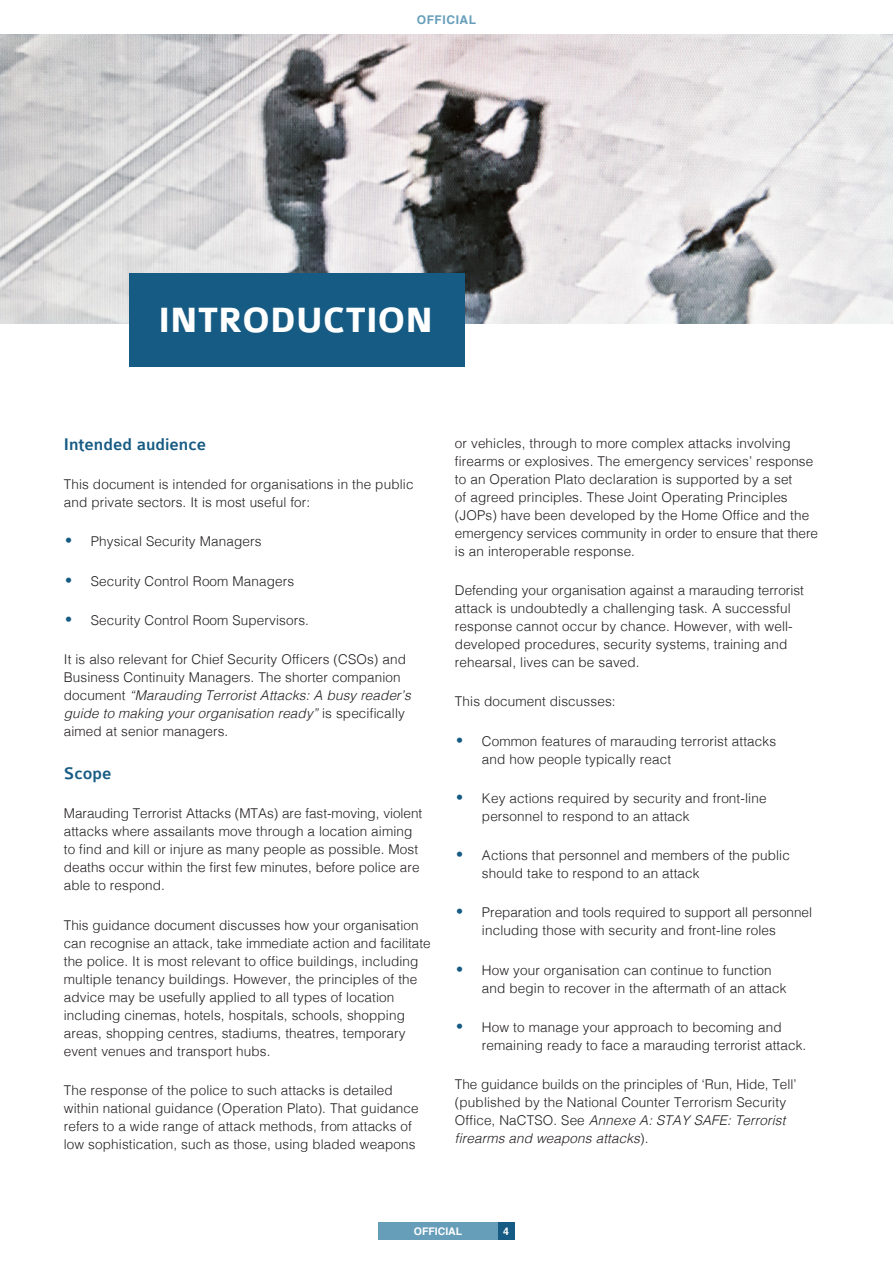
<style>
.page{position:relative;width:893px;height:1263px;background:#fff}
.page>*{position:absolute;margin:0;border:0;box-sizing:border-box;transform-origin:0 0}
.Title-main{font:700 37.5px "Colaborate";letter-spacing:-.01em;color:#fff}
.Title-sub{font:500 18px "Colaborate";color:#165b83}
.Title-sub-2{font:300 13.5px/18px "Helvetica";letter-spacing:.01em;color:#231f20}
.t1{font:700 12px "Helvetica";letter-spacing:.05em;color:#669eba}
.t2{font:700 10.5px "Helvetica";color:#fff}
.s1{font-family:"Colaborate";font-weight:500;font-size:18px;color:#165b83}
.s2{font-style:italic}
</style>
<div class="page">
<div style="left:0;top:32px;width:893px;height:292px;background:#669eba;opacity:.5"></div>
<div style="left:129px;top:273px;width:335px;height:94px;background:#165b83"></div>
<div style="left:497px;top:1222px;width:17px;height:17px;background:#165b83"></div>
<div style="left:378px;top:1222px;width:119px;height:17px;background:#669eba"></div>
<p class="t1" style="left:417px;top:10px;width:61px">OFFICIAL</p>
<p class="Title-main" style="left:159px;top:301px;width:276px">INTRODUCTION</p>
<p class="Title-sub" style="left:64px;top:435px;width:144px">Intended audience</p>
<p class="Title-sub-2" style="left:64px;top:474px;width:351px">This document is intended for organisations in the public and private sectors. It is most useful for:</p>
<p class="Title-sub-2" style="left:64px;top:532px;width:199px"><span class="s1">•</span> Physical Security Managers</p>
<p class="Title-sub-2" style="left:64px;top:571px;width:232px"><span class="s1">•</span> Security Control Room Managers</p>
<p class="Title-sub-2" style="left:64px;top:610px;width:247px"><span class="s1">•</span> Security Control Room Supervisors.</p>
<p class="Title-sub-2" style="left:64px;top:649px;width:349px">It is also relevant for Chief Security Officers (CSOs) and Business Continuity Managers. The shorter companion document <span class="s2">“Marauding Terrorist Attacks: A busy reader’s guide to making your organisation ready”</span> is specifically aimed at senior managers.</p>
<p class="Title-sub" style="left:64px;top:764px;width:49px">Scope</p>
<p class="Title-sub-2" style="left:64px;top:803px;width:360px">Marauding Terrorist Attacks (MTAs) are fast-moving, violent attacks where assailants move through a location aiming to find and kill or injure as many people as possible. Most deaths occur within the first few minutes, before police are able to respond.</p>
<p class="Title-sub-2" style="left:64px;top:915px;width:368px">This guidance document discusses how your organisation can recognise an attack, take immediate action and facilitate the police. It is most relevant to office buildings, including multiple tenancy buildings. However, the principles of the advice may be usefully applied to all types of location including cinemas, hotels, hospitals, schools, shopping areas, shopping centres, stadiums, theatres, temporary event venues and transport hubs.</p>
<p class="Title-sub-2" style="left:64px;top:1080px;width:356px">The response of the police to such attacks is detailed within national guidance (Operation Plato). That guidance refers to a wide range of attack methods, from attacks of low sophistication, such as those, using bladed weapons</p>
<p class="Title-sub-2" style="left:455px;top:433px;width:365px">or vehicles, through to more complex attacks involving firearms or explosives. The emergency services’ response to an Operation Plato declaration is supported by a set<br>of agreed principles. These Joint Operating Principles (JOPs) have been developed by the Home Office and the emergency services community in order to ensure that there is an interoperable response.</p>
<p class="Title-sub-2" style="left:455px;top:580px;width:350px">Defending your organisation against a marauding terrorist attack is undoubtedly a challenging task. A successful response cannot occur by chance. However, with well&shy;developed procedures, security systems, training and rehearsal, lives can be saved.</p>
<p class="Title-sub-2" style="left:455px;top:691px;width:162px">This document discusses:</p>
<p class="Title-sub-2" style="left:482px;top:731px;width:296px;text-indent:-27px"><span class="s1">•</span> Common features of marauding terrorist attacks and how people typically react</p>
<p class="Title-sub-2" style="left:482px;top:788px;width:286px;text-indent:-27px"><span class="s1">•</span> Key actions required by security and front-line personnel to respond to an attack</p>
<p class="Title-sub-2" style="left:482px;top:845px;width:309px;text-indent:-27px"><span class="s1">•</span> Actions that personnel and members of the public should take to respond to an attack</p>
<p class="Title-sub-2" style="left:482px;top:902px;width:332px;text-indent:-27px"><span class="s1">•</span> Preparation and tools required to support all personnel including those with security and front-line roles</p>
<p class="Title-sub-2" style="left:482px;top:960px;width:306px;text-indent:-27px"><span class="s1">•</span> How your organisation can continue to function and begin to recover in the aftermath of an attack</p>
<p class="Title-sub-2" style="left:482px;top:1017px;width:326px;text-indent:-27px"><span class="s1">•</span> How to manage your approach to becoming and remaining ready to face a marauding terrorist attack.</p>
<p class="Title-sub-2" style="left:455px;top:1074px;width:343px">The guidance builds on the principles of ‘Run, Hide, Tell’ (published by the National Counter Terrorism Security Office, NaCTSO. See <span class="s2">Annexe A: STAY SAFE: Terrorist firearms and weapons attacks</span>).</p>
<p class="t2" style="left:414px;top:1223px;width:50px">OFFICIAL</p>
<p class="t2" style="left:503px;top:1223px;width:7px">4</p>
</div>
